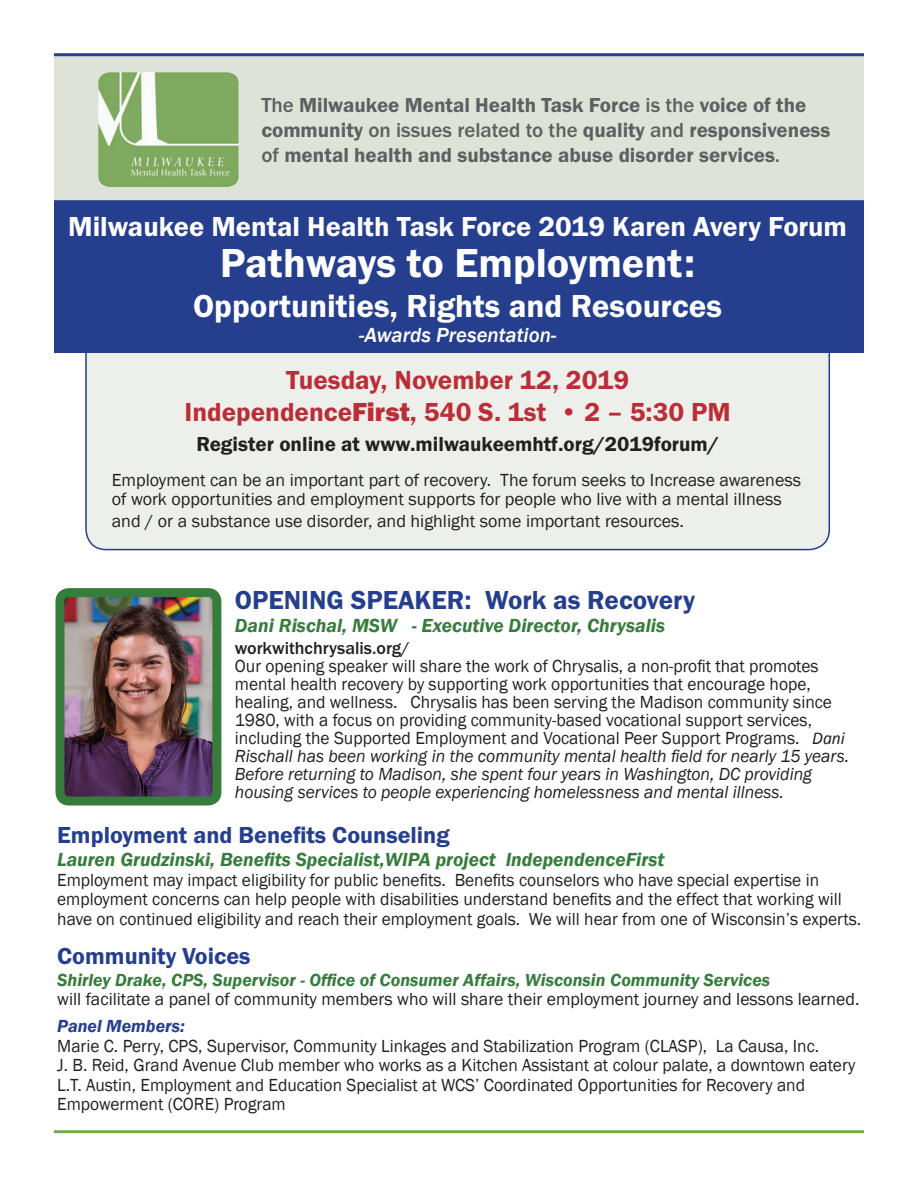
<style>
.page{position:relative;width:918px;height:1188px;background:#fff}
.page>*{position:absolute;margin:0;border:0;box-sizing:border-box;transform-origin:0 0}
.t1{font:600 42px "Franklin Gothic Itc T";color:#fff}
.t2{font:600 33px "Franklin Gothic Itc T";color:#fff}
.t3{font:600 28.5px "Franklin Gothic Itc T";color:#fff}
.t4{font:600 27px/32.4px "Franklin Gothic Itc T";color:#bb2d38;text-align:center}
.t5{font:600 27px "Franklin Gothic Itc T";color:#253f8e}
.t6{font:600 24px "Franklin Gothic Itc T";color:#253f8e}
.t7{font:600 21px/25.2px "Franklin Gothic Itc T";color:#5f5f62}
.t8{font:600 21px "Franklin Gothic Itc T";color:#231f20}
.t9{font:italic 500 21px "Franklin Gothic";color:#fff}
.t10{font:italic 600 19.5px "Franklin Gothic";color:#367d3c}
.t11{font:18px/19.5px "Franklin Gothic";color:#231f20}
.t12{font:italic 18px/18px "Franklin Gothic";color:#231f20}
.t13{font:italic 600 18px "Franklin Gothic";color:#367d3c}
.t14{font:500 18px "Franklin Gothic Itc T";color:#231f20}
.t15{font:italic 600 18px "Franklin Gothic";color:#253f8e}
.s1{font-weight:500}
.s2{font-weight:800}
.s3{font-family:"Calibri";font-style:italic}
</style>
<div class="page">
<div style="left:54px;top:54px;width:810px;height:154px;background:#dde4d7"></div>
<div style="left:54px;top:202px;width:810px;height:151px;background:#253f8e"></div>
<div style="left:85px;top:353px;width:746px;height:198px;background:#edf0ea"></div>
<hr style="left:54px;top:200px;width:810px;height:3px;background:#253f8e">
<hr style="left:54px;top:53px;width:810px;height:3px;background:#253f8e">
<hr style="left:54px;top:1130px;width:810px;height:3px;background:#70ad46">
<img style="left:98px;top:72px;width:141px;height:115px">
<img style="left:65px;top:598px;width:146px;height:197px">
<div style="left:55px;top:588px;width:166px;height:217px;border:9px solid #367d3c;border-radius:9px"></div>
<p class="t7" style="left:261px;top:92px;width:571px"><span class="s1">The</span> Milwaukee Mental Health Task Force <span class="s1">is the</span> voice of the community <span class="s1">on issues related to the</span> quality <span class="s1">and</span> responsiveness <span class="s1">of</span> mental health and substance abuse disorder services<span class="s1">.</span></p>
<h1 class="t3" style="left:68px;top:210px;width:780px">Milwaukee Mental Health Task Force 2019 Karen Avery Forum</h1>
<h1 class="t1" style="left:220px;top:238px;width:476px">Pathways to Employment:</h1>
<h1 class="t2" style="left:193px;top:286px;width:530px">Opportunities, Rights and Resources</h1>
<h1 class="t9" style="left:359px;top:322px;width:199px">-Awards Presentation-</h1>
<p class="t4" style="left:185px;top:363px;width:547px">Tuesday, November 12, 2019<br>Independence<span class="s2">First</span>, 540 S. 1st • 2 – 5:30 PM</p>
<p class="t8" style="left:196px;top:432px;width:524px">Register online at www.milwaukeemhtf.org/2019forum/</p>
<p class="t11" style="left:112px;top:470px;width:691px">Employment can be an important part of recovery. The forum seeks to Increase awareness of work opportunities and employment supports for people who live with a mental illness</p>
<p class="t11" style="left:112px;top:511px;width:574px">and / or a substance use disorder, and highlight some important resources.</p>
<h2 class="t5" style="left:235px;top:584px;width:462px">OPENING SPEAKER: Work as Recovery</h2>
<h3 class="t10" style="left:235px;top:613px;width:432px">Dani Rischal, MSW - Executive Director, Chrysalis</h3>
<p class="t14" style="left:235px;top:637px;width:177px">workwithchrysalis.org/</p>
<p class="t11" style="left:235px;top:656px;width:585px">Our opening speaker will share the work of Chrysalis, a non-profit that promotes</p>
<p class="t11" style="left:235px;top:675px;width:612px;line-height:18px">mental health recovery by supporting work opportunities that encourage hope, healing, and wellness. Chrysalis has been serving the Madison community since 1980, with a focus on providing community-based vocational support services, including the Supported Employment and Vocational Peer Support Programs. <span class="s3">Dani</span></p>
<p class="t12" style="left:235px;top:747px;width:616px">Rischall has been working in the community mental health field for nearly 15 years.<br>Before returning to Madison, she spent four years in Washington, DC providing housing services to people experiencing homelessness and mental illness.</p>
<h2 class="t6" style="left:57px;top:821px;width:394px">Employment and Benefts Counseling</h2>
<h3 class="t10" style="left:57px;top:847px;width:609px">Lauren Grudzinski, Benefits Specialist,WIPA project IndependenceFirst</h3>
<p class="t11" style="left:57px;top:871px;width:806px">Employment may impact eligibility for public benefits. Benefits counselors who have special expertise in employment concerns can help people with disabilities understand benefits and the effect that working will have on continued eligibility and reach their employment goals. We will hear from one of Wisconsin’s experts.</p>
<h2 class="t6" style="left:57px;top:942px;width:195px">Community Voices</h2>
<h3 class="t13" style="left:57px;top:968px;width:714px">Shirley Drake, CPS, Supervisor - Office of Consumer Affairs, Wisconsin Community Services</h3>
<p class="t11" style="left:57px;top:990px;width:804px">will facilitate a panel of community members who will share their employment journey and lessons learned.</p>
<h3 class="t15" style="left:57px;top:1015px;width:129px">Panel Members:</h3>
<p class="t11" style="left:57px;top:1037px;width:764px">Marie C. Perry, CPS, Supervisor, Community Linkages and Stabilization Program (CLASP), La Causa, Inc.</p>
<p class="t11" style="left:57px;top:1056px;width:800px">J. B. Reid, Grand Avenue Club member who works as a Kitchen Assistant at colour palate, a downtown eatery</p>
<p class="t11" style="left:57px;top:1076px;width:749px">L.T. Austin, Employment and Education Specialist at WCS’ Coordinated Opportunities for Recovery and<br>Empowerment (CORE) Program</p>
</div>
